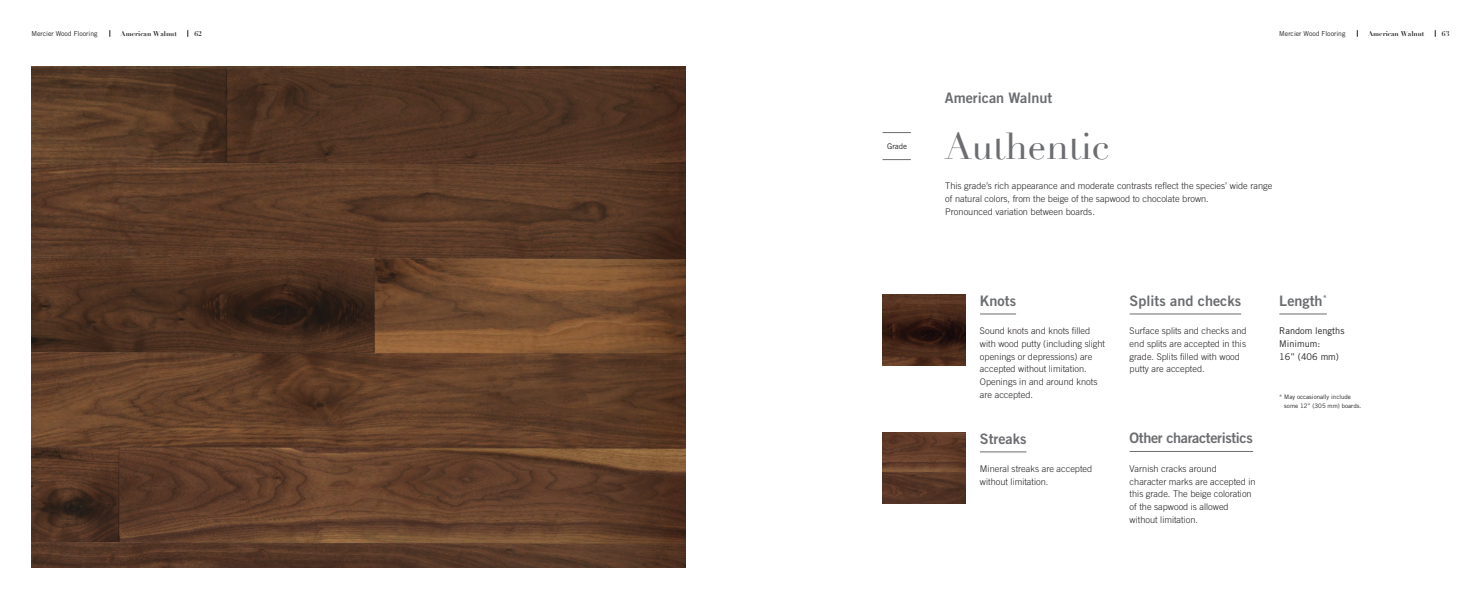
<style>
.page{position:relative;width:1481px;height:599px;background:#fff}
.page>*{position:absolute;margin:0;border:0;box-sizing:border-box;transform-origin:0 0}
.Sélect_et_meilleurs{font:36.75px "Didot";color:#6c6d70}
.Titres_soulignés{font:14.44px "Trade Gothic Bold Two";color:#6c6d70}
.Titres_soulignés-2{font:14.44px "Trade Gothic Bold Two";letter-spacing:-.025em;color:#6c6d70}
.Titre_p2{font:14.44px "Trade Gothic Bold Two";color:#6c6d70}
.Texte_courant_1{font:300 9.19px/12.7px "Trade Gothic";color:#231f20}
.Texte_courant_page_2{font:300 9.19px "Trade Gothic";color:#231f20}
.Texte_courant_1-2{font:9.19px "Trade Gothic";color:#231f20}
.Texte_graphiques_bas{font:7.88px "Trade Gothic";color:#231f20}
.Planchers_Mercier{font:6.83px "Trade Gothic";color:#231f20}
.Titre_master{font:700 6.83px "Didot";color:#231f20}
.Folio_master{font:700 6.83px "Didot";color:#231f20}
.Texte_courant_1-3{font:6.12px/8.8px "Trade Gothic";color:#231f20}
</style>
<div class="page">
<img style="left:32px;top:67px;width:653px;height:500px">
<hr style="left:980px;top:314px;width:36px;height:1px;background:#6c6d70">
<hr style="left:980px;top:451px;width:46px;height:1px;background:#6c6d70">
<hr style="left:1129px;top:314px;width:112px;height:1px;background:#6c6d70">
<hr style="left:1129px;top:451px;width:124px;height:1px;background:#6c6d70">
<hr style="left:1279px;top:314px;width:47px;height:1px;background:#6c6d70">
<img style="left:882px;top:294px;width:83px;height:71px">
<img style="left:882px;top:432px;width:83px;height:71px">
<svg style="left:882px;top:132px;width:29px;height:1px"></svg>
<svg style="left:882px;top:159px;width:29px;height:1px"></svg>
<p class="Planchers_Mercier" style="left:32px;top:29px;width:68px">Mercier Wood Flooring</p>
<p class="Titre_master" style="left:121px;top:29px;width:58px">American Walnut</p>
<p class="Folio_master" style="left:194px;top:29px;width:9px">62</p>
<p class="Planchers_Mercier" style="left:1279px;top:29px;width:68px">Mercier Wood Flooring</p>
<p class="Titre_master" style="left:1368px;top:29px;width:58px">American Walnut</p>
<p class="Folio_master" style="left:1441px;top:29px;width:9px">63</p>
<p class="Texte_graphiques_bas" style="left:887px;top:142px;width:22px">Grade</p>
<p class="Titre_p2" style="left:945px;top:88px;width:109px">American Walnut</p>
<p class="Sélect_et_meilleurs" style="left:945px;top:124px;width:166px">Authentic</p>
<p class="Texte_courant_page_2" style="left:945px;top:180px;width:328px">This grade’s rich appearance and moderate contrasts reflect the species’ wide range</p>
<p class="Texte_courant_page_2" style="left:945px;top:193px;width:265px">of natural colors, from the beige of the sapwood to chocolate brown.</p>
<p class="Texte_courant_page_2" style="left:945px;top:206px;width:151px">Pronounced variation between boards.</p>
<p class="Titres_soulignés" style="left:980px;top:292px;width:38px">Knots</p>
<p class="Texte_courant_1" style="left:980px;top:324px;width:127px">Sound knots and knots filled with wood putty (including slight openings or depressions) are accepted without limitation.<br>Openings in and around knots are accepted.</p>
<p class="Titres_soulignés" style="left:980px;top:429px;width:48px">Streaks</p>
<p class="Texte_courant_1" style="left:980px;top:462px;width:114px">Mineral streaks are accepted without limitation.</p>
<p class="Titres_soulignés" style="left:1129px;top:292px;width:113px">Splits and checks</p>
<p class="Texte_courant_1" style="left:1129px;top:324px;width:118px">Surface splits and checks and end splits are accepted in this grade. Splits filled with wood putty are accepted.</p>
<p class="Titres_soulignés-2" style="left:1129px;top:429px;width:125px">Other characteristics</p>
<p class="Texte_courant_1" style="left:1129px;top:462px;width:128px">Varnish cracks around character marks are accepted in this grade. The beige coloration of the sapwood is allowed without limitation.</p>
<p class="Titres_soulignés" style="left:1279px;top:292px;width:49px">Length<sup>*</sup></p>
<p class="Texte_courant_1-2" style="left:1279px;top:325px;width:67px">Random lengths</p>
<p class="Texte_courant_1-2" style="left:1279px;top:338px;width:43px">Minimum:</p>
<p class="Texte_courant_1-2" style="left:1279px;top:351px;width:61px">16” (406 mm)</p>
<p class="Texte_courant_1-3" style="left:1284px;top:392px;width:79px;text-indent:-5px">* May occasionally include some 12” (305 mm) boards.</p>
</div>
